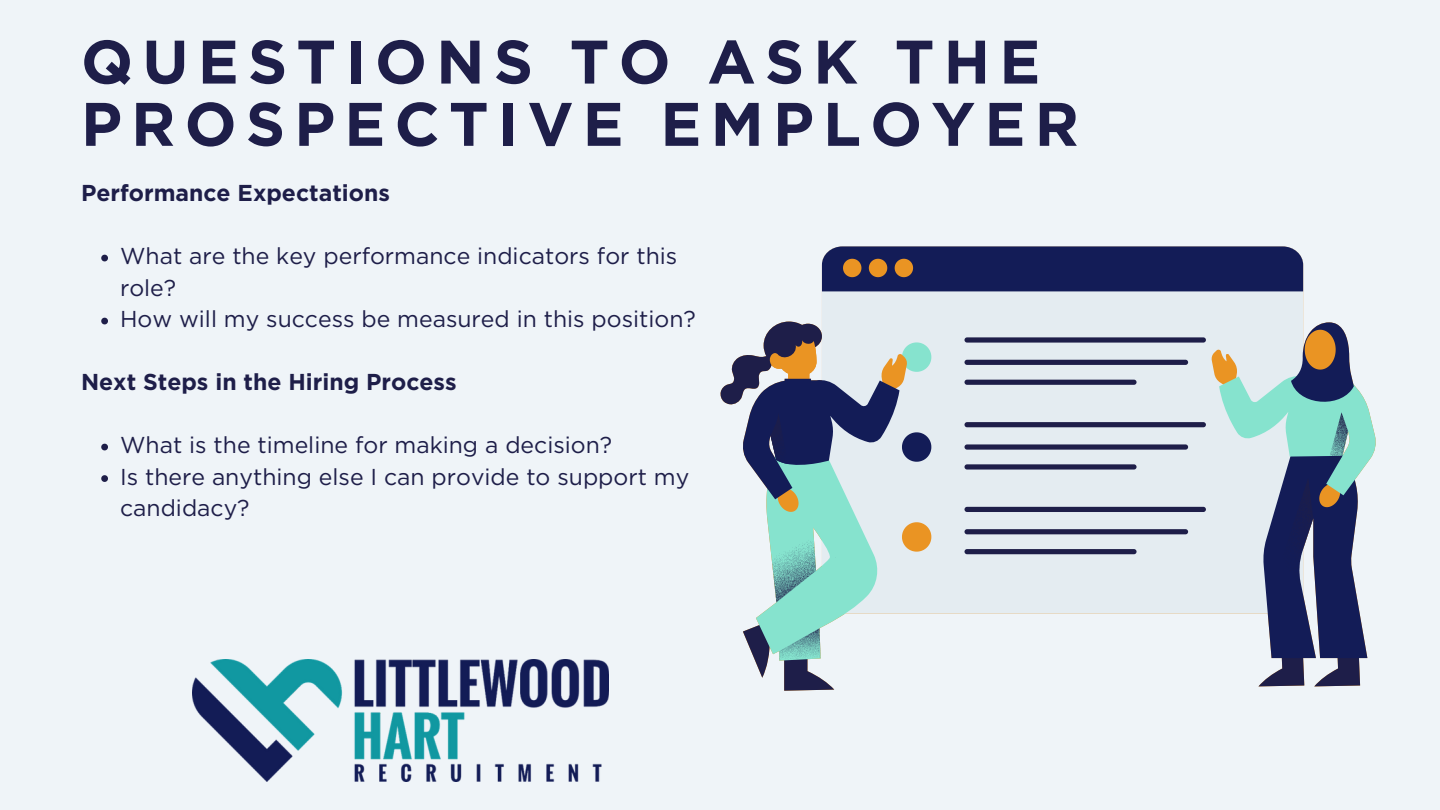
<style>
.page{position:relative;width:1440px;height:810px;background:#eff4f8}
.page>*{position:absolute;margin:0;border:0;box-sizing:border-box;transform-origin:0 0}
.t1{font:700 61.3px/62.2px "Gotham";letter-spacing:.15em;color:#1e1e49}
.t2{font:23px/31.5px "Gotham";color:#1e1e49}
.t3{font:700 23px "Gotham";color:#1e1e49}
</style>
<div class="page">
<svg style="left:101px;top:255px;width:7px;height:6px"></svg>
<svg style="left:101px;top:318px;width:7px;height:6px"></svg>
<svg style="left:101px;top:444px;width:7px;height:6px"></svg>
<svg style="left:101px;top:475px;width:7px;height:7px"></svg>
<img style="left:193px;top:660px;width:415px;height:122px">
<div style="left:822px;top:291px;width:481px;height:323px;background:#e4ecf1"></div>
<div style="left:964px;top:337px;width:242px;height:6px;background:#1e1e49;border-radius:3px"></div>
<div style="left:964px;top:360px;width:224px;height:5px;background:#1e1e49;border-radius:3px"></div>
<div style="left:964px;top:380px;width:173px;height:5px;background:#1e1e49;border-radius:3px"></div>
<div style="left:964px;top:422px;width:242px;height:5px;background:#1e1e49;border-radius:3px"></div>
<div style="left:964px;top:444px;width:224px;height:6px;background:#1e1e49;border-radius:3px"></div>
<div style="left:964px;top:464px;width:173px;height:6px;background:#1e1e49;border-radius:3px"></div>
<div style="left:964px;top:507px;width:242px;height:5px;background:#1e1e49;border-radius:3px"></div>
<div style="left:964px;top:529px;width:224px;height:5px;background:#1e1e49;border-radius:3px"></div>
<div style="left:964px;top:549px;width:173px;height:5px;background:#1e1e49;border-radius:3px"></div>
<svg style="left:822px;top:246px;width:481px;height:45px;background:#1e2457"></svg>
<svg style="left:720px;top:322px;width:211px;height:368px"></svg>
<svg style="left:1211px;top:322px;width:165px;height:364px"></svg>
<h1 class="t1" style="left:81px;top:30px;width:999px">QUESTIONS TO ASK THE<br>PROSPECTIVE EMPLOYER</h1>
<h2 class="t3" style="left:81px;top:179px;width:310px">Performance Expectations</h2>
<p class="t2" style="left:120px;top:240px;width:559px">What are the key performance indicators for this role?</p>
<p class="t2" style="left:120px;top:303px;width:577px">How will my success be measured in this position?</p>
<h2 class="t3" style="left:81px;top:368px;width:377px">Next Steps in the Hiring Process</h2>
<p class="t2" style="left:120px;top:429px;width:494px">What is the timeline for making a decision?</p>
<p class="t2" style="left:120px;top:461px;width:571px">Is there anything else I can provide to support my candidacy?</p>
</div>
